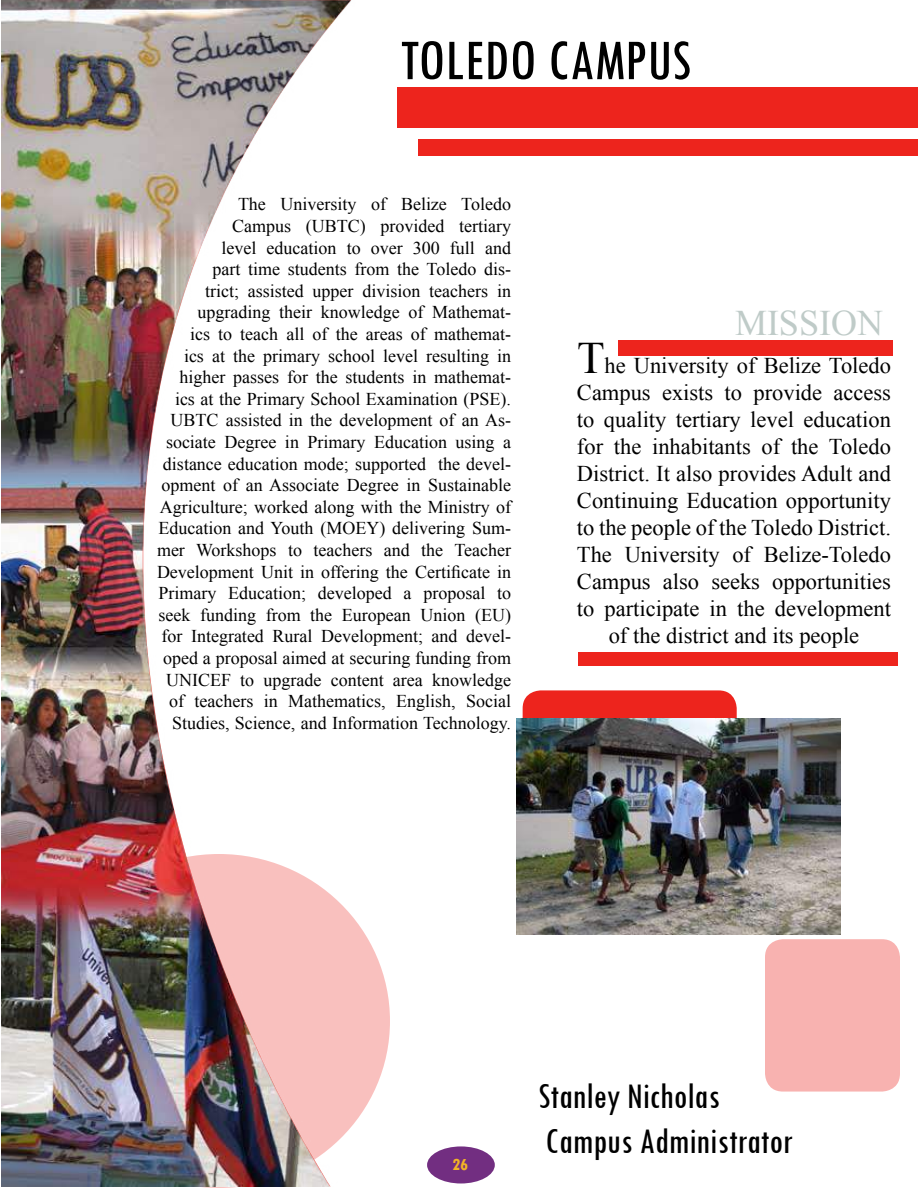
<style>
.page{position:relative;width:918px;height:1188px;background:#fff}
.page>*{position:absolute;margin:0;border:0;box-sizing:border-box;transform-origin:0 0}
.t1{font:condensed 60px "Tw Cen";color:#000}
.t2{font:condensed 37.5px/45px "Tw Cen";color:#000}
.t3{font:36px "Times New Roman";color:#bfcbc8}
.t4{font:22.5px/27px "Times New Roman";color:#000;text-align:center}
.t5{font:18px/21.6px "Times New Roman";color:#000;text-align:right}
.t6{font:700 condensed 18px "Tw Cen";color:#f2b426}
.s1{font-size:45px}
</style>
<div class="page">
<div style="left:523px;top:690px;width:214px;height:234px;background:#ed241d;border-radius:18px"></div>
<div style="left:765px;top:939px;width:135px;height:153px;background:#f8b2b0;border-radius:18px"></div>
<img style="left:2px;top:0;width:387px;height:1186px">
<div style="left:398px;top:88px;width:520px;height:40px;background:#ed241d"></div>
<div style="left:418px;top:139px;width:500px;height:17px;background:#ed241d"></div>
<div style="left:618px;top:340px;width:274px;height:16px;background:#ed241d"></div>
<div style="left:578px;top:653px;width:320px;height:13px;background:#ed241d"></div>
<div style="left:427px;top:1146px;width:68px;height:38px;background:#722e81;border-radius:50%"></div>
<img style="left:516px;top:718px;width:324px;height:216px">
<h1 class="t1" style="left:400px;top:24px;width:42px">Toledo</h1>
<h1 class="t1" style="left:548px;top:24px;width:47px">Campus</h1>
<p class="t5" style="left:157px;top:193px;width:356px">The University of Belize Toledo<br>Campus (UBTC) provided tertiary<br>level education to over 300 full and<br>part time students from the Toledo dis-<br>trict; assisted upper division teachers in upgrading their knowledge of Mathemat-<br>ics to teach all of the areas of mathemat-<br>ics at the primary school level resulting in higher passes for the students in mathemat&shy;ics at the Primary School Examination (PSE).<br>UBTC assisted in the development of an As&shy;sociate Degree in Primary Education using a distance education mode; supported the devel&shy;opment of an Associate Degree in Sustainable Agriculture; worked along with the Ministry of Education and Youth (MOEY) delivering Sum&shy;mer Workshops to teachers and the Teacher Development Unit in offering the Certificate in Primary Education; developed a proposal to seek funding from the European Union (EU) for Integrated Rural Development; and devel&shy;oped a proposal aimed at securing funding from UNICEF to upgrade content area knowledge of teachers in Mathematics, English, Social Studies, Science, and Information Technology.</p>
<h3 class="t3" style="left:735px;top:299px;width:149px">MISSION</h3>
<p class="t4" style="left:577px;top:352px;width:316px"><span class="s1">T</span>he University of Belize Toledo Campus exists to provide access to quality tertiary level education for the inhabitants of the Toledo District. It also provides Adult and Continuing Education opportunity to the people of the Toledo District.<br>The University of Belize-Toledo Campus also seeks opportunities to participate in the development of the district and its people</p>
<p class="t6" style="left:452px;top:1153px;width:17px">26</p>
<h2 class="t2" style="left:538px;top:1073px;width:256px">Stanley Nicholas<br>Campus Administrator</h2>
</div>
